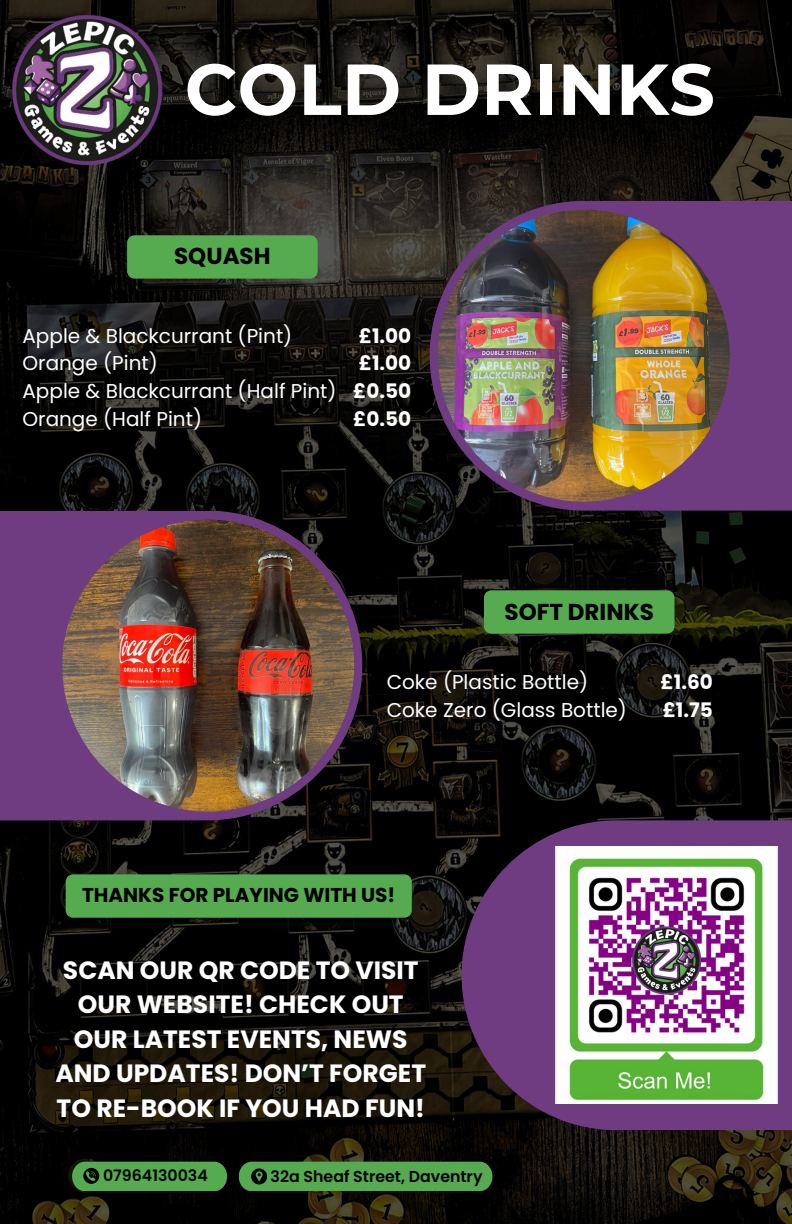
<style>
.page{position:relative;width:792px;height:1224px;background:#fff}
.page>*{position:absolute;margin:0;border:0;box-sizing:border-box;transform-origin:0 0}
.t1{font:700 72px "Montserrat";color:#fff}
.t2{font:700 25px/34.5px "Poppins";color:#fff;text-align:center}
.t3{font:700 23px "Poppins";color:#000}
.t4{font:20px/27.8px "Poppins";color:#fff}
.t5{font:700 20px/27.8px "Poppins";color:#fff;text-align:justify}
.t6{font:700 20px "Poppins";color:#000}
.t7{font:600 15.8px "Poppins";color:#000}
</style>
<div class="page">
<img style="left:0;top:0;width:792px;height:1224px">
<svg style="left:0;top:511px;width:362px;height:309px;fill:#6f3c81"></svg>
<img style="left:62px;top:520px;width:292px;height:292px;border-radius:50%">
<svg style="left:430px;top:201px;width:362px;height:310px;fill:#6f3c81"></svg>
<img style="left:438px;top:210px;width:292px;height:292px;border-radius:50%">
<svg style="left:462px;top:820px;width:330px;height:310px;fill:#6f3c81"></svg>
<div style="left:127px;top:235px;width:191px;height:44px;background:#56ab50"></div>
<div style="left:484px;top:590px;width:191px;height:44px;background:#56ab50"></div>
<svg style="left:72px;top:1162px;width:155px;height:29px"></svg>
<div style="left:239px;top:1162px;width:253px;height:29px;background:#56ab50"></div>
<img style="left:10px;top:12px;width:155px;height:155px">
<div style="left:66px;top:874px;width:346px;height:44px;background:#56ab50"></div>
<img style="left:556px;top:847px;width:221px;height:256px">
<img style="left:632px;top:925px;width:70px;height:71px">
<h2 class="t1" style="left:185px;top:45px;width:532px">COLD DRINKS</h2>
<h5 class="t3" style="left:174px;top:240px;width:98px">SQUASH</h5>
<h4 class="t4" style="left:23px;top:322px;width:316px">Apple &amp; Blackcurrant (Pint)<br>Orange (Pint)<br>Apple &amp; Blackcurrant (Half Pint)<br>Orange (Half Pint)</h4>
<h3 class="t5" style="left:353px;top:322px;width:59px">£1.00 £1.00 £0.50 £0.50</h3>
<h2 class="t3" style="left:505px;top:595px;width:151px">SOFT DRINKS</h2>
<p class="t4" style="left:387px;top:668px;width:242px">Coke (Plastic Bottle)<br>Coke Zero (Glass Bottle)</p>
<p class="t5" style="left:661px;top:668px;width:54px">£1.60 £1.75</p>
<p class="t6" style="left:82px;top:881px;width:315px">THANKS FOR PLAYING WITH US!</p>
<p class="t2" style="left:55px;top:953px;width:372px">SCAN OUR QR CODE TO VISIT<br>OUR WEBSITE! CHECK OUT<br>OUR LATEST EVENTS, NEWS<br>AND UPDATES! DON’T FORGET<br>TO RE-BOOK IF YOU HAD FUN!</p>
<p class="t7" style="left:103px;top:1164px;width:106px">07964130034</p>
<p class="t7" style="left:271px;top:1166px;width:213px">32a Sheaf Street, Daventry</p>
</div>
